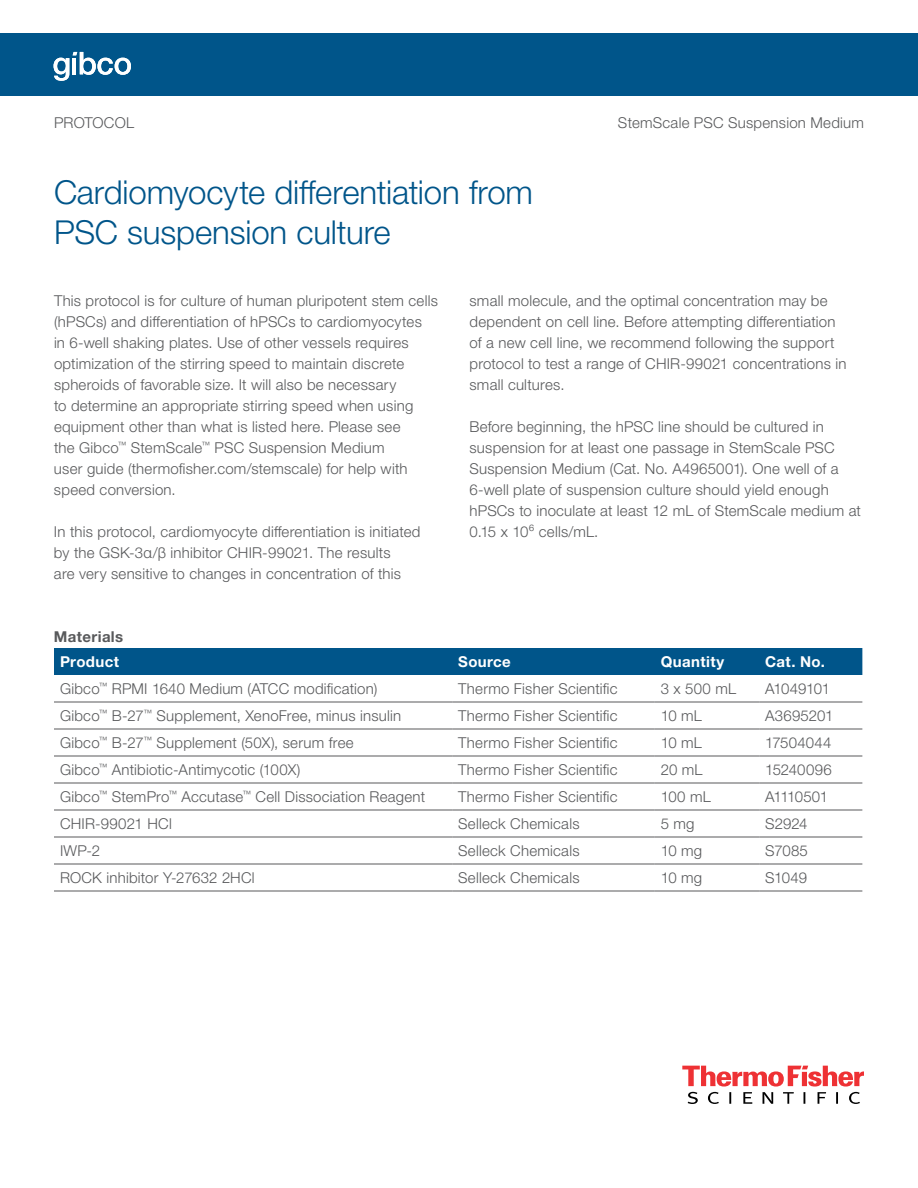
<style>
.page{position:relative;width:918px;height:1188px;background:#fff}
.page>*{position:absolute;margin:0;border:0;box-sizing:border-box;transform-origin:0 0}
.t1{font:300 33px/40.5px "Helvetica Neue LTW1 G";letter-spacing:-.005em;color:#00558a}
.t2{font:300 15px/21px "Helvetica Neue LTW1 G";letter-spacing:.015em;color:#58595b}
.t3{font:700 15px "Helvetica Neue LTW1 G";letter-spacing:.025em;color:#fff}
.t4{font:700 15px "Helvetica Neue LTW1 G";letter-spacing:.025em;color:#58595b}
.t5{font:300 15px "Helvetica Neue LTW1 G";letter-spacing:-.025em;color:#58595b}
.t6{font:300 15px "Helvetica Neue LTW1 G";letter-spacing:-.045em;color:#58595b}
</style>
<div class="page">
<svg style="left:682px;top:1066px;width:182px;height:38px"></svg>
<div style="left:54px;top:648px;width:808px;height:27px;background:#00558a"></div>
<hr style="left:54px;top:702px;width:398px;height:1px;background:#58595b">
<hr style="left:452px;top:702px;width:203px;height:1px;background:#58595b">
<hr style="left:655px;top:702px;width:104px;height:1px;background:#58595b">
<hr style="left:759px;top:702px;width:103px;height:1px;background:#58595b">
<hr style="left:54px;top:729px;width:398px;height:1px;background:#58595b">
<hr style="left:452px;top:729px;width:203px;height:1px;background:#58595b">
<hr style="left:655px;top:729px;width:104px;height:1px;background:#58595b">
<hr style="left:759px;top:729px;width:103px;height:1px;background:#58595b">
<hr style="left:54px;top:756px;width:398px;height:1px;background:#58595b">
<hr style="left:452px;top:756px;width:203px;height:1px;background:#58595b">
<hr style="left:655px;top:756px;width:104px;height:1px;background:#58595b">
<hr style="left:759px;top:756px;width:103px;height:1px;background:#58595b">
<hr style="left:54px;top:783px;width:398px;height:1px;background:#58595b">
<hr style="left:452px;top:783px;width:203px;height:1px;background:#58595b">
<hr style="left:655px;top:783px;width:104px;height:1px;background:#58595b">
<hr style="left:759px;top:783px;width:103px;height:1px;background:#58595b">
<hr style="left:54px;top:810px;width:398px;height:1px;background:#58595b">
<hr style="left:452px;top:810px;width:203px;height:1px;background:#58595b">
<hr style="left:655px;top:810px;width:104px;height:1px;background:#58595b">
<hr style="left:759px;top:810px;width:103px;height:1px;background:#58595b">
<hr style="left:54px;top:837px;width:398px;height:1px;background:#58595b">
<hr style="left:452px;top:837px;width:203px;height:1px;background:#58595b">
<hr style="left:655px;top:837px;width:104px;height:1px;background:#58595b">
<hr style="left:759px;top:837px;width:103px;height:1px;background:#58595b">
<hr style="left:54px;top:864px;width:398px;height:1px;background:#58595b">
<hr style="left:452px;top:864px;width:203px;height:1px;background:#58595b">
<hr style="left:655px;top:864px;width:104px;height:1px;background:#58595b">
<hr style="left:759px;top:864px;width:103px;height:1px;background:#58595b">
<hr style="left:54px;top:891px;width:398px;height:1px;background:#58595b">
<hr style="left:452px;top:891px;width:203px;height:1px;background:#58595b">
<hr style="left:655px;top:891px;width:104px;height:1px;background:#58595b">
<hr style="left:759px;top:891px;width:103px;height:1px;background:#58595b">
<div style="left:0;top:33px;width:918px;height:63px;background:#00558a"></div>
<svg style="left:54px;top:52px;width:77px;height:29px"></svg>
<p class="t2" style="left:54px;top:112px;width:82px">PROTOCOL</p>
<p class="t2" style="left:618px;top:112px;width:248px">StemScale PSC Suspension Medium</p>
<h1 class="t1" style="left:54px;top:171px;width:481px">Cardiomyocyte differentiation from<br>PSC suspension culture</h1>
<p class="t2" style="left:54px;top:290px;width:385px">This protocol is for culture of human pluripotent stem cells (hPSCs) and differentiation of hPSCs to cardiomyocytes<br>in 6-well shaking plates. Use of other vessels requires optimization of the stirring speed to maintain discrete spheroids of favorable size. It will also be necessary<br>to determine an appropriate stirring speed when using equipment other than what is listed here. Please see<br>the Gibco<sup>™</sup> StemScale<sup>™</sup> PSC Suspension Medium<br>user guide (thermofisher.com/stemscale) for help with speed conversion.</p>
<p class="t2" style="left:54px;top:521px;width:368px">In this protocol, cardiomyocyte differentiation is initiated by the GSK-3α/β inhibitor CHIR-99021. The results<br>are very sensitive to changes in concentration of this</p>
<p class="t2" style="left:469px;top:290px;width:379px">small molecule, and the optimal concentration may be dependent on cell line. Before attempting differentiation of a new cell line, we recommend following the support protocol to test a range of CHIR-99021 concentrations in small cultures.</p>
<p class="t2" style="left:469px;top:416px;width:393px">Before beginning, the hPSC line should be cultured in suspension for at least one passage in StemScale PSC Suspension Medium (Cat. No. A4965001). One well of a 6-well plate of suspension culture should yield enough hPSCs to inoculate at least 12 mL of StemScale medium at 0.15 x 10⁶ cells/mL.</p>
<p class="t4" style="left:54px;top:627px;width:71px">Materials</p>
<p class="t3" style="left:60px;top:652px;width:61px">Product</p>
<p class="t3" style="left:458px;top:652px;width:54px">Source</p>
<p class="t3" style="left:661px;top:652px;width:65px">Quantity</p>
<p class="t3" style="left:765px;top:652px;width:61px">Cat. No.</p>
<p class="t2" style="left:60px;top:678px;width:319px">Gibco<sup>™</sup> RPMI 1640 Medium (ATCC modification)</p>
<p class="t2" style="left:458px;top:678px;width:161px">Thermo Fisher Scientific</p>
<p class="t2" style="left:661px;top:678px;width:77px">3 x 500 mL</p>
<p class="t5" style="left:765px;top:679px;width:66px">A1049101</p>
<p class="t2" style="left:60px;top:705px;width:343px">Gibco<sup>™</sup> B-27<sup>™</sup> Supplement, XenoFree, minus insulin</p>
<p class="t2" style="left:458px;top:705px;width:161px">Thermo Fisher Scientific</p>
<p class="t2" style="left:661px;top:705px;width:43px">10 mL</p>
<p class="t2" style="left:765px;top:705px;width:70px">A3695201</p>
<p class="t2" style="left:60px;top:732px;width:295px">Gibco<sup>™</sup> B-27<sup>™</sup> Supplement (50X), serum free</p>
<p class="t2" style="left:458px;top:732px;width:161px">Thermo Fisher Scientific</p>
<p class="t2" style="left:661px;top:732px;width:43px">10 mL</p>
<p class="t2" style="left:765px;top:732px;width:68px">17504044</p>
<p class="t2" style="left:60px;top:759px;width:242px">Gibco<sup>™</sup> Antibiotic-Antimycotic (100X)</p>
<p class="t2" style="left:458px;top:759px;width:161px">Thermo Fisher Scientific</p>
<p class="t2" style="left:661px;top:759px;width:43px">20 mL</p>
<p class="t2" style="left:765px;top:759px;width:68px">15240096</p>
<p class="t2" style="left:60px;top:786px;width:367px">Gibco<sup>™</sup> StemPro<sup>™</sup> Accutase<sup>™</sup> Cell Dissociation Reagent</p>
<p class="t2" style="left:458px;top:786px;width:161px">Thermo Fisher Scientific</p>
<p class="t2" style="left:661px;top:786px;width:52px">100 mL</p>
<p class="t6" style="left:765px;top:787px;width:65px">A1110501</p>
<p class="t2" style="left:60px;top:813px;width:113px">CHIR-99021 HCl</p>
<p class="t2" style="left:458px;top:813px;width:123px">Selleck Chemicals</p>
<p class="t2" style="left:661px;top:813px;width:35px">5 mg</p>
<p class="t2" style="left:765px;top:813px;width:44px">S2924</p>
<p class="t2" style="left:60px;top:840px;width:42px">IWP-2</p>
<p class="t2" style="left:458px;top:840px;width:123px">Selleck Chemicals</p>
<p class="t2" style="left:661px;top:840px;width:43px">10 mg</p>
<p class="t2" style="left:765px;top:840px;width:44px">S7085</p>
<p class="t2" style="left:60px;top:867px;width:196px">ROCK inhibitor Y-27632 2HCl</p>
<p class="t2" style="left:458px;top:867px;width:123px">Selleck Chemicals</p>
<p class="t2" style="left:661px;top:867px;width:43px">10 mg</p>
<p class="t2" style="left:765px;top:867px;width:44px">S1049</p>
</div>
